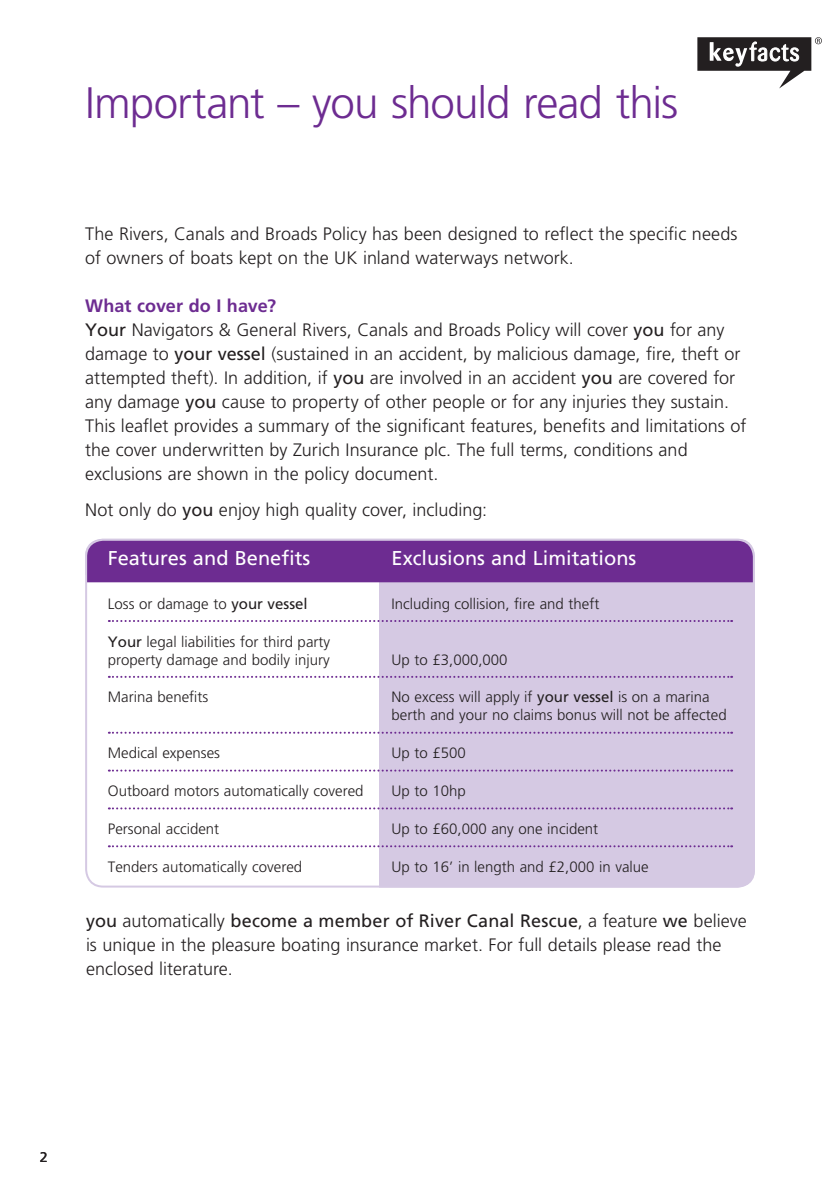
<style>
.page{position:relative;width:840px;height:1191px;background:#fff}
.page>*{position:absolute;margin:0;border:0;box-sizing:border-box;transform-origin:0 0}
.t1{font:300 44px "Frutiger LT Std";letter-spacing:-.025em;color:#6d2c91}
.t2{font:20px "Frutiger LT Std";color:#fff}
.t3{font:300 18px/24px "Frutiger LT Std";color:#231f20}
.t4{font:300 15px/18px "Frutiger LT Std";color:#231f20}
.t5{font:14px "Frutiger LT Std";color:#231f20}
.s1{font-weight:700;color:#6d2c91}
.s2{font-weight:400}
</style>
<div class="page">
<svg style="left:697px;top:37px;width:124px;height:51px"></svg>
<div style="left:85px;top:539px;width:669px;height:348px;background:#d5c9e3;border-radius:17px"></div>
<div style="left:85px;top:575px;width:293px;height:312px;background:#fff"></div>
<div style="left:86px;top:540px;width:667px;height:42px;background:#6d2c91"></div>
<svg style="left:109px;top:620px;width:622px;height:2px"></svg>
<svg style="left:109px;top:676px;width:622px;height:2px"></svg>
<svg style="left:109px;top:731px;width:622px;height:2px"></svg>
<svg style="left:109px;top:769px;width:622px;height:2px"></svg>
<svg style="left:109px;top:807px;width:622px;height:2px"></svg>
<svg style="left:109px;top:845px;width:622px;height:2px"></svg>
<div style="left:85px;top:539px;width:669px;height:348px;border:2px solid #d5c9e3;border-radius:17px"></div>
<h1 class="t1" style="left:85px;top:78px;width:594px">Important – you should read this</h1>
<p class="t3" style="left:85px;top:222px;width:653px">The Rivers, Canals and Broads Policy has been designed to reflect the specific needs of owners of boats kept on the UK inland waterways network.</p>
<p class="t3" style="left:85px;top:294px;width:662px"><span class="s1">What cover do I have?<br></span><span class="s2">Your</span> Navigators &amp; General Rivers, Canals and Broads Policy will cover <span class="s2">you</span> for any damage to <span class="s2">your vessel</span> (sustained in an accident, by malicious damage, fire, theft or attempted theft). In addition, if <span class="s2">you</span> are involved in an accident <span class="s2">you</span> are covered for any damage <span class="s2">you</span> cause to property of other people or for any injuries they sustain.<br>This leaflet provides a summary of the significant features, benefits and limitations of the cover underwritten by Zurich Insurance plc. The full terms, conditions and exclusions are shown in the policy document.</p>
<p class="t3" style="left:85px;top:498px;width:403px">Not only do <span class="s2">you</span> enjoy high quality cover, including:</p>
<p class="t2" style="left:108px;top:546px;width:204px">Features and Benefits</p>
<p class="t2" style="left:391px;top:546px;width:246px">Exclusions and Limitations</p>
<p class="t4" style="left:108px;top:594px;width:201px">Loss or damage to <span class="s2">your vessel</span></p>
<p class="t4" style="left:391px;top:594px;width:209px">Including collision, fire and theft</p>
<p class="t4" style="left:108px;top:632px;width:224px"><span class="s2">Your</span> legal liabilities for third party property damage and bodily injury</p>
<p class="t4" style="left:391px;top:650px;width:117px">Up to £3,000,000</p>
<p class="t4" style="left:108px;top:688px;width:102px">Marina benefits</p>
<p class="t4" style="left:391px;top:688px;width:336px">No excess will apply if <span class="s2">your vessel</span> is on a marina berth and your no claims bonus will not be affected</p>
<p class="t4" style="left:108px;top:744px;width:114px">Medical expenses</p>
<p class="t4" style="left:391px;top:744px;width:76px">Up to £500</p>
<p class="t4" style="left:108px;top:782px;width:257px">Outboard motors automatically covered</p>
<p class="t4" style="left:391px;top:782px;width:76px">Up to 10hp</p>
<p class="t4" style="left:108px;top:820px;width:113px">Personal accident</p>
<p class="t4" style="left:391px;top:820px;width:208px">Up to £60,000 any one incident</p>
<p class="t4" style="left:108px;top:858px;width:196px">Tenders automatically covered</p>
<p class="t4" style="left:391px;top:858px;width:258px">Up to 16’ in length and £2,000 in value</p>
<p class="t3" style="left:86px;top:908px;width:662px"><span class="s2">you</span> automatically <span class="s2">become a member of River Canal Rescue</span>, a feature <span class="s2">we</span> believe is unique in the pleasure boating insurance market. For full details please read the enclosed literature.</p>
<p class="t5" style="left:40px;top:1148px;width:9px">2</p>
</div>
